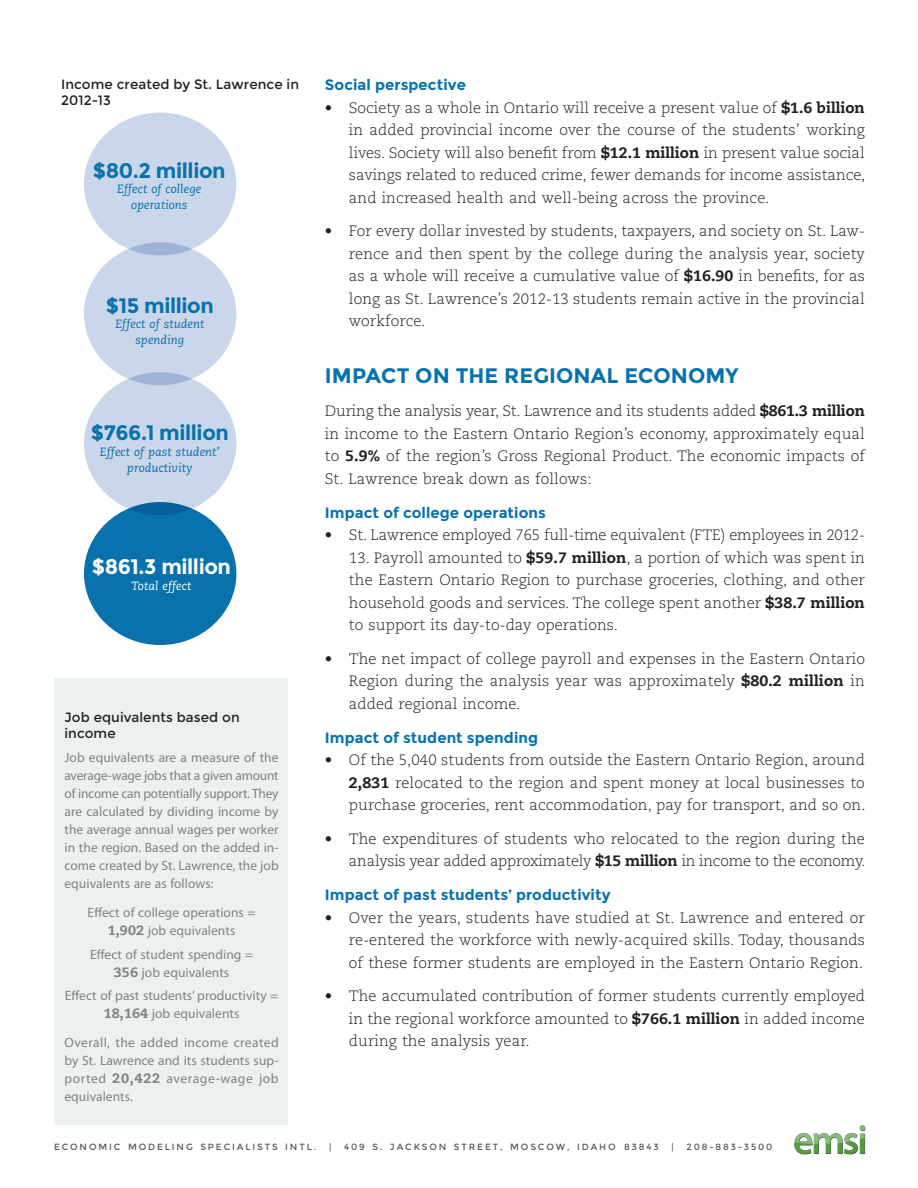
<style>
.page{position:relative;width:918px;height:1188px;background:#fff}
.page>*{position:absolute;margin:0;border:0;box-sizing:border-box;transform-origin:0 0}
.Table_normal_right{font:700 21px "Montserrat";letter-spacing:-.02em;color:#0772ac}
.Heading_2{font:700 21px "Montserrat";letter-spacing:.005em;color:#0772ac}
.Table_normal_right-2{font:700 21px "Montserrat";letter-spacing:-.02em;color:#fff}
.t1{font:300 15px/22.5px "Caecilia LT Std";letter-spacing:.005em;color:#231f20;text-align:justify}
.Heading_3{font:700 15px "Montserrat";letter-spacing:.005em;color:#0772ac}
.side_text{font:13.5px/18px "Myriad Pro";letter-spacing:.005em;color:#808285;text-align:center}
.Table_title{font:13.5px/15.8px "Montserrat";letter-spacing:.005em;color:#231f20}
.side_text-2{font:italic 12px/15.8px "Caecilia LT Std";letter-spacing:.005em;color:#0772ac;text-align:center}
.side_text-3{font:italic 12px "Caecilia LT Std";letter-spacing:.005em;color:#fff}
.Bottom_Blurb{font:9px "Montserrat";letter-spacing:.21em;color:#57585a}
.s1{font-family:"Caecilia LT Std";font-weight:800}
.s2{font-weight:800}
</style>
<div class="page">
<img style="left:794px;top:1125px;width:72px;height:30px">
<div style="left:54px;top:678px;width:234px;height:446px;background:#ebf2ed"></div>
<div style="left:84px;top:113px;width:152px;height:142px;background:#cad6e9;border-radius:50%"></div>
<div style="left:84px;top:242px;width:152px;height:143px;background:#cad6e9;border-radius:50%"></div>
<div style="left:84px;top:372px;width:152px;height:143px;background:#cad6e9;border-radius:50%"></div>
<div style="left:84px;top:502px;width:152px;height:143px;background:#0772ac;border-radius:50%"></div>
<p class="Table_title" style="left:61px;top:77px;width:239px">Income created by St. Lawrence in<br>2012-13</p>
<p class="Table_normal_right" style="left:93px;top:158px;width:134px">$80.2 million</p>
<p class="side_text-2" style="left:117px;top:182px;width:86px">Effect of college operations</p>
<p class="Table_normal_right" style="left:106px;top:293px;width:109px">$15 million</p>
<p class="side_text-2" style="left:115px;top:317px;width:91px">Effect of student spending</p>
<p class="Table_normal_right" style="left:91px;top:420px;width:140px">$766.1 million</p>
<p class="side_text-2" style="left:100px;top:444px;width:121px">Effect of past student’ productivity</p>
<p class="Table_normal_right-2" style="left:92px;top:554px;width:141px">$861.3 million</p>
<p class="side_text-3" style="left:131px;top:579px;width:61px">Total effect</p>
<p class="Table_title" style="left:64px;top:710px;width:177px">Job equivalents based on income</p>
<p class="side_text" style="left:64px;top:748px;width:216px;text-align:justify">Job equivalents are a measure of the average-wage jobs that a given amount of income can potentially support. They are calculated by dividing income by the average annual wages per worker in the region. Based on the added in&shy;come created by St. Lawrence, the job equivalents are as follows:</p>
<p class="side_text" style="left:88px;top:903px;width:169px">Effect of college operations =<br><span class="s1">1,902</span> job equivalents</p>
<p class="side_text" style="left:90px;top:945px;width:165px">Effect of student spending =<br><span class="s1">356</span> job equivalents</p>
<p class="side_text" style="left:65px;top:986px;width:215px">Effect of past students’ productivity =<br><span class="s1">18,164</span> job equivalents</p>
<p class="side_text" style="left:64px;top:1034px;width:216px;text-align:justify">Overall, the added income created by St. Lawrence and its students sup&shy;ported <span class="s1">20,422</span> average-wage job equivalents.</p>
<p class="Heading_3" style="left:325px;top:76px;width:143px">Social perspective</p>
<p class="t1" style="left:349px;top:96px;width:518px;text-indent:-24px">• Society as a whole in Ontario will receive a present value of <span class="s2">$1.6 billion </span>in added provincial income over the course of the students’ working lives. Society will also benefit from <span class="s2">$12.1 million</span> in present value social savings related to reduced crime, fewer demands for income assistance, and increased health and well-being across the province.</p>
<p class="t1" style="left:349px;top:220px;width:518px;text-indent:-24px">• For every dollar invested by students, taxpayers, and society on St. Law&shy;rence and then spent by the college during the analysis year, society as a whole will receive a cumulative value of <span class="s2">$16.90</span> in benefits, for as long as St. Lawrence’s 2012-13 students remain active in the provincial workforce.</p>
<p class="Heading_2" style="left:325px;top:363px;width:415px">IMPACT ON THE REGIONAL ECONOMY</p>
<p class="t1" style="left:325px;top:400px;width:541px">During the analysis year, St. Lawrence and its students added <span class="s2">$861.3 million </span>in income to the Eastern Ontario Region’s economy, approximately equal to <span class="s2">5.9%</span> of the region’s Gross Regional Product. The economic impacts of St. Lawrence break down as follows:</p>
<p class="Heading_3" style="left:325px;top:503px;width:223px">Impact of college operations</p>
<p class="t1" style="left:325px;top:524px;width:542px">• St. Lawrence employed 765 full-time equivalent (FTE) employees in 2012-</p>
<p class="t1" style="left:349px;top:546px;width:518px">13. Payroll amounted to <span class="s2">$59.7 million</span>, a portion of which was spent in the Eastern Ontario Region to purchase groceries, clothing, and other household goods and services. The college spent another <span class="s2">$38.7 million </span>to support its day-to-day operations.</p>
<p class="t1" style="left:349px;top:648px;width:517px;text-indent:-24px">• The net impact of college payroll and expenses in the Eastern Ontario Region during the analysis year was approximately <span class="s2">$80.2 million</span> in added regional income.</p>
<p class="Heading_3" style="left:325px;top:728px;width:215px">Impact of student spending</p>
<p class="t1" style="left:349px;top:749px;width:518px;text-indent:-24px">• Of the 5,040 students from outside the Eastern Ontario Region, around <span class="s2">2,831</span> relocated to the region and spent money at local businesses to purchase groceries, rent accommodation, pay for transport, and so on.</p>
<p class="t1" style="left:325px;top:828px;width:542px;text-align:right">• The expenditures of students who relocated to the region during the analysis year added approximately <span class="s2">$15 million</span> in income to the economy.</p>
<p class="Heading_3" style="left:325px;top:886px;width:287px">Impact of past students’ productivity</p>
<p class="t1" style="left:349px;top:906px;width:518px;text-indent:-24px">• Over the years, students have studied at St. Lawrence and entered or re-entered the workforce with newly-acquired skills. Today, thousands of these former students are employed in the Eastern Ontario Region.</p>
<p class="t1" style="left:349px;top:985px;width:518px;text-indent:-24px">• The accumulated contribution of former students currently employed in the regional workforce amounted to <span class="s2">$766.1 million</span> in added income during the analysis year.</p>
<p class="Bottom_Blurb" style="left:54px;top:1142px;width:264px">ECONOMIC MODELING SPECIALISTS INTL.</p>
<p class="Bottom_Blurb" style="left:329px;top:1142px;width:4px">|</p>
<p class="Bottom_Blurb" style="left:344px;top:1142px;width:316px">409 S. JACKSON STREET, MOSCOW, IDAHO 83843</p>
<p class="Bottom_Blurb" style="left:671px;top:1142px;width:4px">|</p>
<p class="Bottom_Blurb" style="left:687px;top:1142px;width:87px">208-883-3500</p>
</div>
